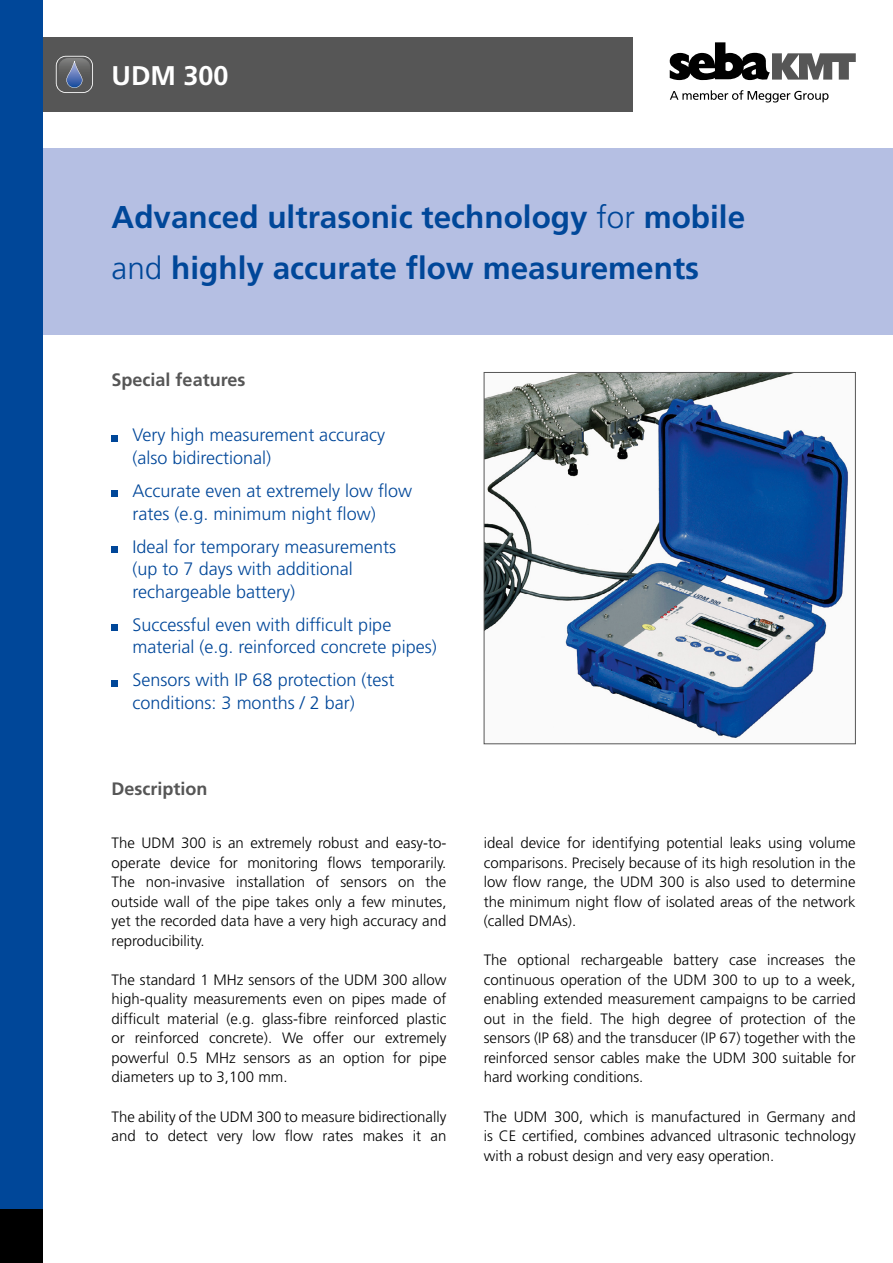
<style>
.page{position:relative;width:893px;height:1263px;background:#fff}
.page>*{position:absolute;margin:0;border:0;box-sizing:border-box;transform-origin:0 0}
.t1{font:700 31.5px/51px "Frutiger LT Std";color:#004799}
.t2{font:700 27px "Frutiger LT Std";color:#fff}
.t3{font:300 18px/22.5px "Frutiger LT Std";color:#004799}
.t4{font:700 18px "Frutiger LT Std";color:#565656}
.t5{font:300 15px/19.5px "Frutiger LT Std";color:#000;text-align:justify}
.s1{font-weight:300}
</style>
<div class="page">
<div style="left:43px;top:149px;width:850px;height:186px;background:#b5bfe3"></div>
<div style="left:43px;top:37px;width:589px;height:75px;background:#565656"></div>
<svg style="left:56px;top:56px;width:37px;height:37px"></svg>
<img style="left:486px;top:374px;width:363px;height:364px">
<div style="left:484px;top:372px;width:372px;height:372px;border:1px solid #565656"></div>
<div style="left:0;top:0;width:43px;height:1209px;background:#004799"></div>
<div style="left:0;top:1209px;width:43px;height:54px;background:#000"></div>
<svg style="left:112px;top:435px;width:6px;height:6px"></svg>
<svg style="left:112px;top:491px;width:6px;height:6px"></svg>
<div style="left:112px;top:546px;width:6px;height:7px;background:#004799"></div>
<div style="left:112px;top:624px;width:6px;height:7px;background:#004799"></div>
<svg style="left:112px;top:680px;width:6px;height:6px"></svg>
<svg style="left:670px;top:42px;width:186px;height:38px"></svg>
<svg style="left:670px;top:90px;width:158px;height:12px"></svg>
<h2 class="t2" style="left:112px;top:59px;width:119px">UDM 300</h2>
<h1 class="t1" style="left:112px;top:192px;width:635px">Advanced ultrasonic technology <span class="s1">for</span> mobile <span class="s1">and</span> highly accurate flow measurements</h1>
<p class="t4" style="left:112px;top:369px;width:135px">Special features</p>
<p class="t3" style="left:133px;top:424px;width:254px">Very high measurement accuracy (also bidirectional)</p>
<p class="t3" style="left:133px;top:480px;width:281px">Accurate even at extremely low flow rates (e.g. minimum night flow)</p>
<p class="t3" style="left:133px;top:535px;width:265px">Ideal for temporary measurements (up to 7 days with additional rechargeable battery)</p>
<p class="t3" style="left:133px;top:614px;width:306px">Successful even with difficult pipe material (e.g. reinforced concrete pipes)</p>
<p class="t3" style="left:133px;top:669px;width:263px">Sensors with IP 68 protection (test conditions: 3 months / 2 bar)</p>
<p class="t4" style="left:112px;top:778px;width:97px">Description</p>
<p class="t5" style="left:112px;top:834px;width:336px">The UDM 300 is an extremely robust and easy-to&shy;operate device for monitoring flows temporarily.<br>The non-invasive installation of sensors on the outside wall of the pipe takes only a few minutes, yet the recorded data have a very high accuracy and reproducibility.</p>
<p class="t5" style="left:112px;top:970px;width:336px">The standard 1 MHz sensors of the UDM 300 allow high-quality measurements even on pipes made of difficult material (e.g. glass-fibre reinforced plastic or reinforced concrete). We offer our extremely powerful 0.5 MHz sensors as an option for pipe diameters up to 3,100 mm.</p>
<p class="t5" style="left:112px;top:1107px;width:336px">The ability of the UDM 300 to measure bidirectionally and to detect very low flow rates makes it an</p>
<p class="t5" style="left:484px;top:834px;width:374px">ideal device for identifying potential leaks using volume comparisons. Precisely because of its high resolution in the low flow range, the UDM 300 is also used to determine the minimum night flow of isolated areas of the network (called DMAs).</p>
<p class="t5" style="left:484px;top:951px;width:374px">The optional rechargeable battery case increases the continuous operation of the UDM 300 to up to a week, enabling extended measurement campaigns to be carried out in the field. The high degree of protection of the sensors (IP 68) and the transducer (IP 67) together with the reinforced sensor cables make the UDM 300 suitable for hard working conditions.</p>
<p class="t5" style="left:484px;top:1107px;width:374px">The UDM 300, which is manufactured in Germany and is CE certified, combines advanced ultrasonic technology with a robust design and very easy operation.</p>
</div>
